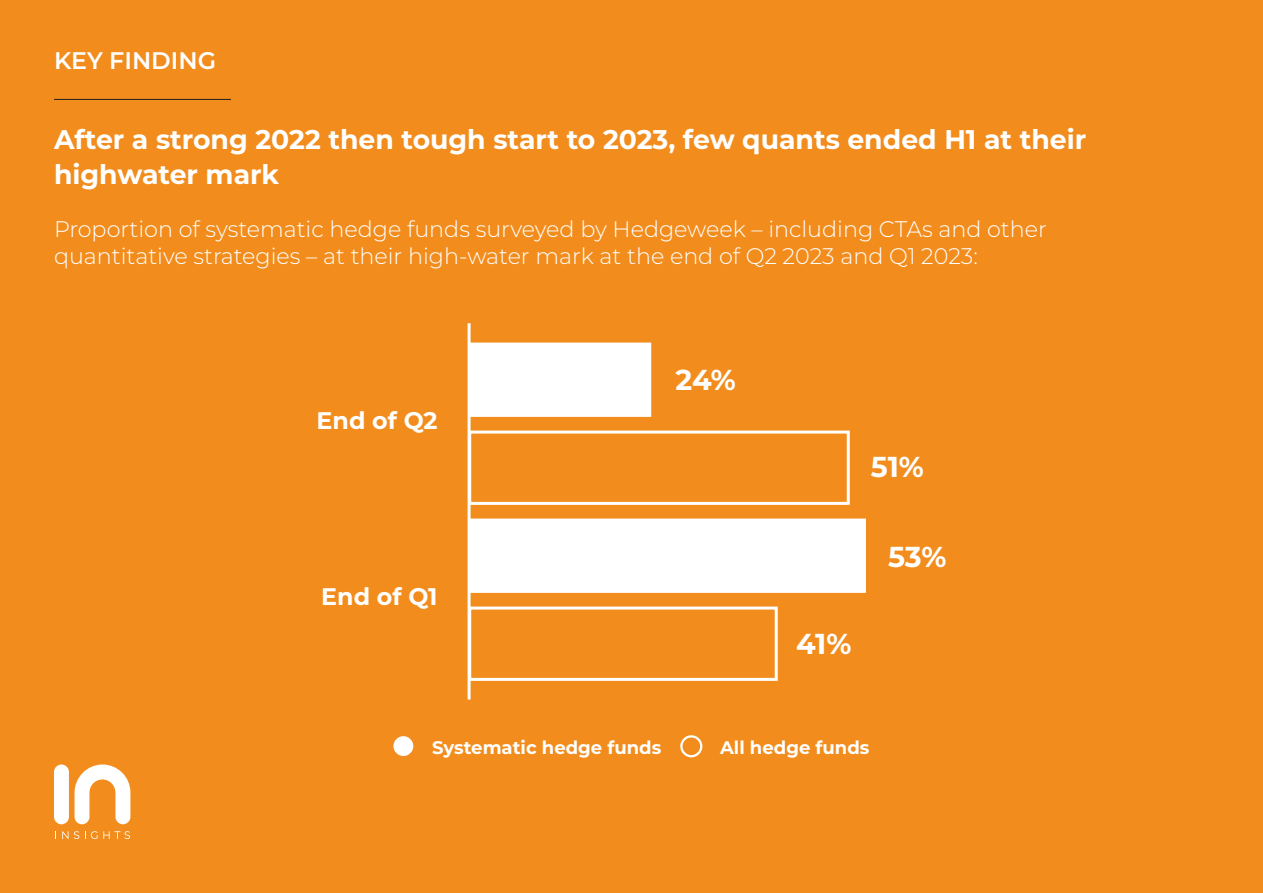
<style>
.page{position:relative;width:1263px;height:893px;background:#f28d1d}
.page>*{position:absolute;margin:0;border:0;box-sizing:border-box;transform-origin:0 0}
.main_body{font:700 28.8px "Montserrat";letter-spacing:-.005em;color:#fff}
.main_body-2{font:700 27px/34.5px "Montserrat";color:#fff}
.main_body-3{font:700 24px "Montserrat";color:#fff}
.main_body-4{font:600 24px "Montserrat";color:#fff}
.main_body-5{font:100 22.5px/27px "Montserrat";color:#fff}
.main_body-6{font:700 18.15px "Montserrat";color:#fff}
</style>
<div class="page">
<hr style="left:54px;top:99px;width:177px;height:1px;background:#231f20">
<div style="left:54px;top:764px;width:15px;height:60px;background:#fff;border-radius:7px"></div>
<svg style="left:75px;top:764px;width:55px;height:60px"></svg>
<svg style="left:62px;top:831px;width:6px;height:8px"></svg>
<svg style="left:74px;top:831px;width:5px;height:8px"></svg>
<svg style="left:85px;top:831px;width:45px;height:8px"></svg>
<div style="left:393px;top:736px;width:20px;height:20px;background:#fff;border-radius:50%"></div>
<div style="left:680px;top:735px;width:22px;height:22px;border:2px solid #fff;border-radius:50%"></div>
<div style="left:468px;top:343px;width:183px;height:74px;background:#fff;border:3px solid #fff"></div>
<hr style="left:468px;top:323px;width:3px;height:376px;background:#fff">
<div style="left:468px;top:431px;width:382px;height:74px;border:3px solid #fff"></div>
<div style="left:468px;top:519px;width:398px;height:74px;background:#fff;border:3px solid #fff"></div>
<div style="left:468px;top:607px;width:310px;height:74px;border:3px solid #fff"></div>
<p class="main_body-4" style="left:54px;top:44px;width:164px">KEY FINDING</p>
<p class="main_body-2" style="left:54px;top:121px;width:1034px">After a strong 2022 then tough start to 2023, few quants ended H1 at their highwater mark</p>
<p class="main_body-5" style="left:54px;top:215px;width:994px">Proportion of systematic hedge funds surveyed by Hedgeweek – including CTAs and other quantitative strategies – at their high-water mark at the end of Q2 2023 and Q1 2023:</p>
<p class="main_body-3" style="left:316px;top:403px;width:122px">End of Q2</p>
<p class="main_body-3" style="left:321px;top:579px;width:118px">End of Q1</p>
<p class="main_body" style="left:676px;top:359px;width:62px">24%</p>
<p class="main_body" style="left:871px;top:446px;width:55px">51%</p>
<p class="main_body" style="left:796px;top:623px;width:57px">41%</p>
<p class="main_body" style="left:888px;top:536px;width:60px">53%</p>
<p class="main_body-6" style="left:432px;top:734px;width:231px">Systematic hedge funds</p>
<p class="main_body-6" style="left:720px;top:734px;width:151px">All hedge funds</p>
</div>
